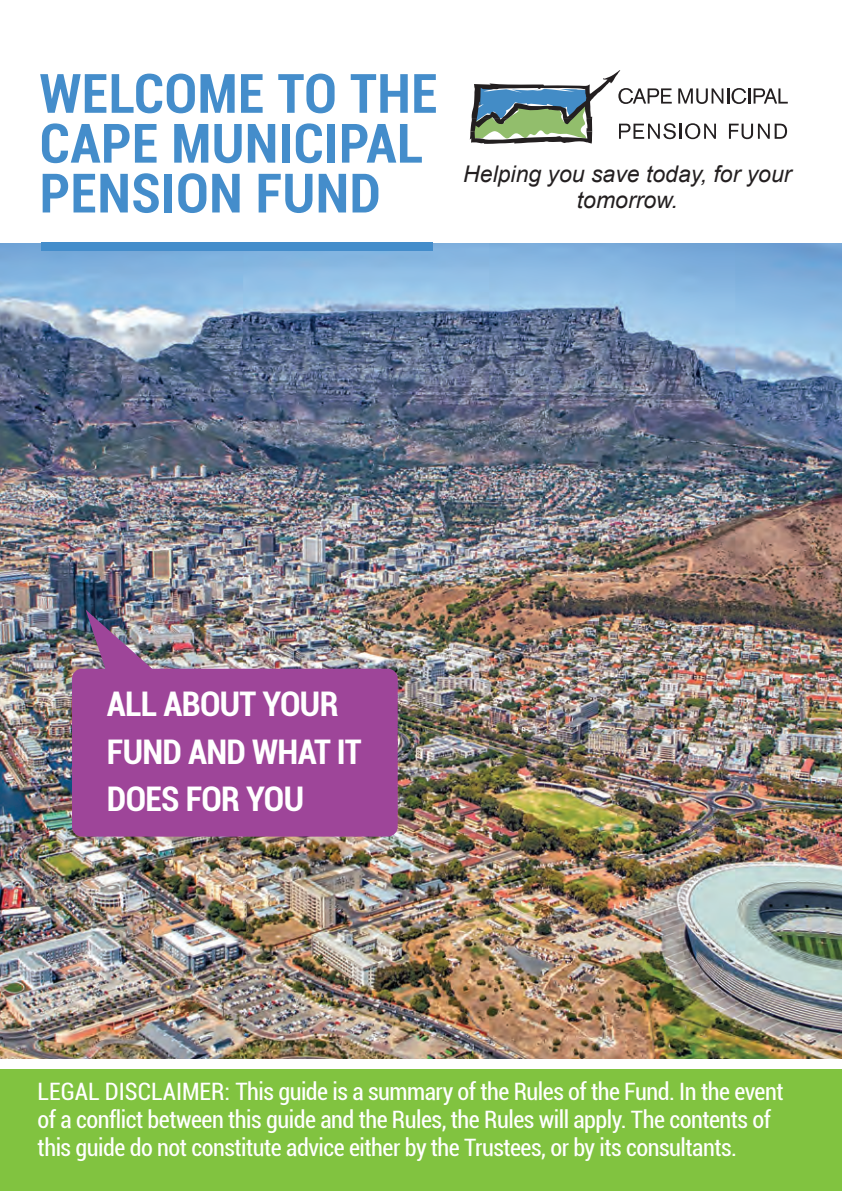
<style>
.page{position:relative;width:842px;height:1191px;background:#fff}
.page>*{position:absolute;margin:0;border:0;box-sizing:border-box;transform-origin:0 0}
.t1{font:700 condensed 54.4px "Roboto";letter-spacing:.01em;color:#448dcb}
.t2{font:700 condensed 34px/47.4px "Roboto";letter-spacing:-.02em;color:#fff}
.t3{font:condensed 24px/28px "Roboto";letter-spacing:-.02em;color:#fff}
.body_copy{font:italic 23px/26px "Arial";color:#231f20;text-align:center}
</style>
<div class="page">
<img style="left:0;top:244px;width:842px;height:814px">
<div style="left:41px;top:243px;width:392px;height:8px;background:#448dcb"></div>
<img style="left:72px;top:609px;width:326px;height:227px">
<div style="left:0;top:1069px;width:842px;height:122px;background:#81c340"></div>
<svg style="left:470px;top:70px;width:318px;height:74px"></svg>
<p class="t1" style="left:40px;top:55px;width:399px">WELCOME TO THE</p>
<p class="t1" style="left:40px;top:105px;width:385px">CAPE MUNICIPAL</p>
<p class="t1" style="left:40px;top:155px;width:342px">PENSION FUND</p>
<p class="body_copy" style="left:463px;top:161px;width:330px">Helping you save today, for your tomorrow.</p>
<p class="t2" style="left:107px;top:679px;width:256px">ALL ABOUT YOUR<br>FUND AND WHAT IT<br>DOES FOR YOU</p>
<p class="t3" style="left:38px;top:1077px;width:747px">LEGAL DISCLAIMER: This guide is a summary of the Rules of the Fund. In the event of a conflict between this guide and the Rules, the Rules will apply. The contents of this guide do not constitute advice either by the Trustees, or by its consultants.</p>
</div>
